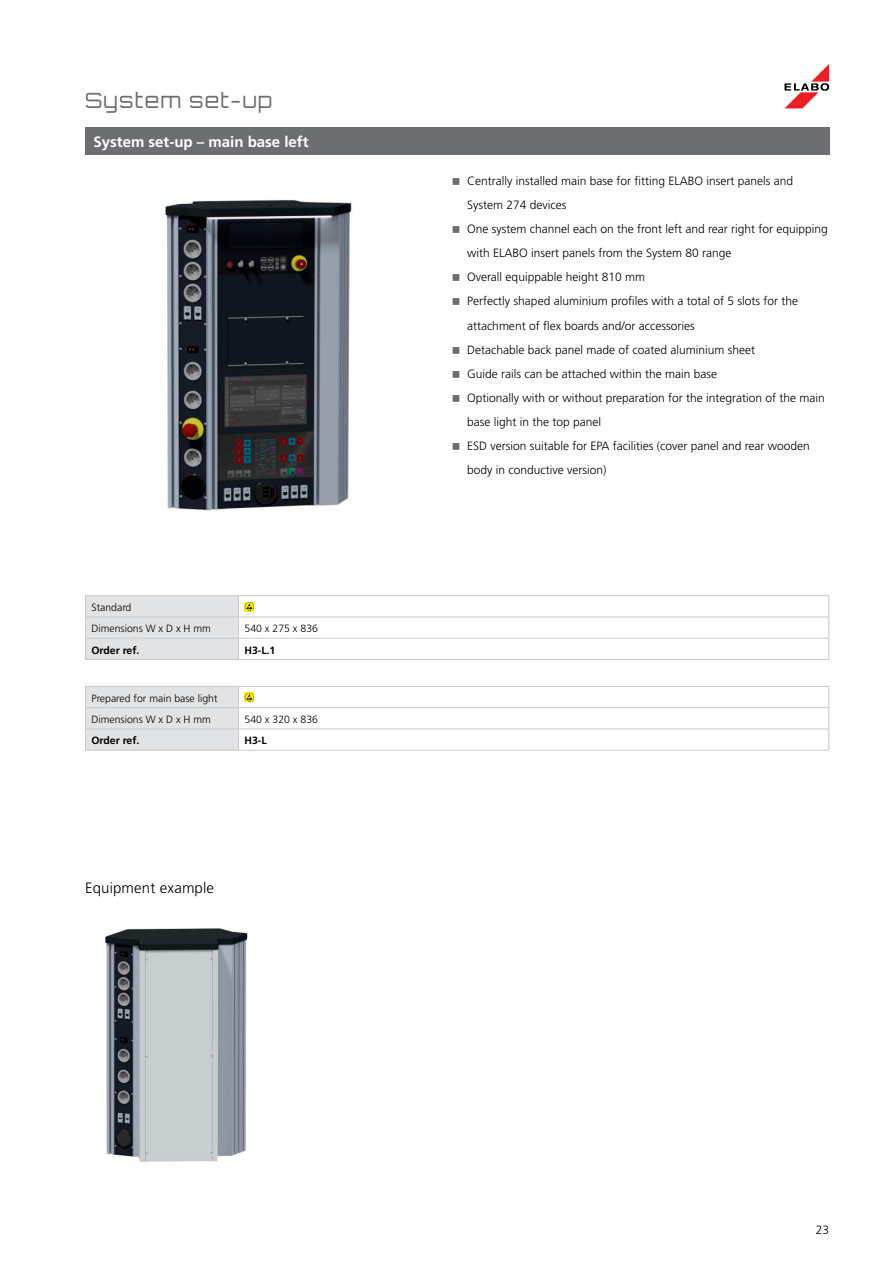
<style>
.page{position:relative;width:893px;height:1263px;background:#fff}
.page>*{position:absolute;margin:0;border:0;box-sizing:border-box;transform-origin:0 0}
.t1{font:300 21px "Orbitron CE";letter-spacing:.06em;color:#6d6e71}
.t2{font:700 15px "Frutiger LT Pro";color:#fff}
.t3{font:300 15px "Frutiger LT Pro";letter-spacing:.01em;color:#000}
.t4{font:300 12px/24px "Frutiger LT Pro";color:#000}
.t5{font:300 10.5px/21.3px "Frutiger LT Pro";color:#000}
.t6{font:700 10.5px "Frutiger LT Pro";color:#000}
</style>
<div class="page">
<svg style="left:784px;top:64px;width:45px;height:44px"></svg>
<img style="left:165px;top:199px;width:187px;height:312px">
<img style="left:105px;top:928px;width:143px;height:234px">
<div style="left:85px;top:128px;width:744px;height:27px;background:#6d6e71"></div>
<hr style="left:238px;top:595px;width:591px;height:1px;background:#c7c8ca">
<hr style="left:238px;top:659px;width:591px;height:1px;background:#c7c8ca">
<hr style="left:85px;top:595px;width:153px;height:1px;background:#c7c8ca">
<hr style="left:85px;top:659px;width:153px;height:1px;background:#c7c8ca">
<svg style="left:85px;top:596px;width:744px;height:63px"></svg>
<hr style="left:238px;top:750px;width:591px;height:1px;background:#c7c8ca">
<hr style="left:85px;top:750px;width:153px;height:1px;background:#c7c8ca">
<svg style="left:85px;top:686px;width:744px;height:64px"></svg>
<h1 class="t1" style="left:85px;top:88px;width:188px">System set-up</h1>
<p class="t2" style="left:94px;top:133px;width:217px">System set-up – main base left</p>
<p class="t5" style="left:91px;top:597px;width:121px">Standard<br>Dimensions W x D x H mm</p>
<p class="t5" style="left:244px;top:618px;width:75px">540 x 275 x 836</p>
<p class="t6" style="left:91px;top:644px;width:50px">Order ref.</p>
<p class="t6" style="left:244px;top:644px;width:32px">H3-L.1</p>
<p class="t5" style="left:91px;top:687px;width:128px">Prepared for main base light<br>Dimensions W x D x H mm</p>
<p class="t5" style="left:244px;top:709px;width:75px">540 x 320 x 836</p>
<p class="t6" style="left:91px;top:734px;width:50px">Order ref.</p>
<p class="t6" style="left:244px;top:734px;width:24px">H3-L</p>
<p class="t3" style="left:85px;top:879px;width:131px">Equipment example</p>
<p class="t4" style="left:467px;top:169px;width:362px">Centrally installed main base for fitting ELABO insert panels and System 274 devices<br>One system channel each on the front left and rear right for equipping with ELABO insert panels from the System 80 range<br>Overall equippable height 810 mm<br>Perfectly shaped aluminium profiles with a total of 5 slots for the attachment of flex boards and/or accessories<br>Detachable back panel made of coated aluminium sheet<br>Guide rails can be attached within the main base<br>Optionally with or without preparation for the integration of the main base light in the top panel<br>ESD version suitable for EPA facilities (cover panel and rear wooden body in conductive version)</p>
<p class="t4" style="left:816px;top:1218px;width:15px">23</p>
</div>
